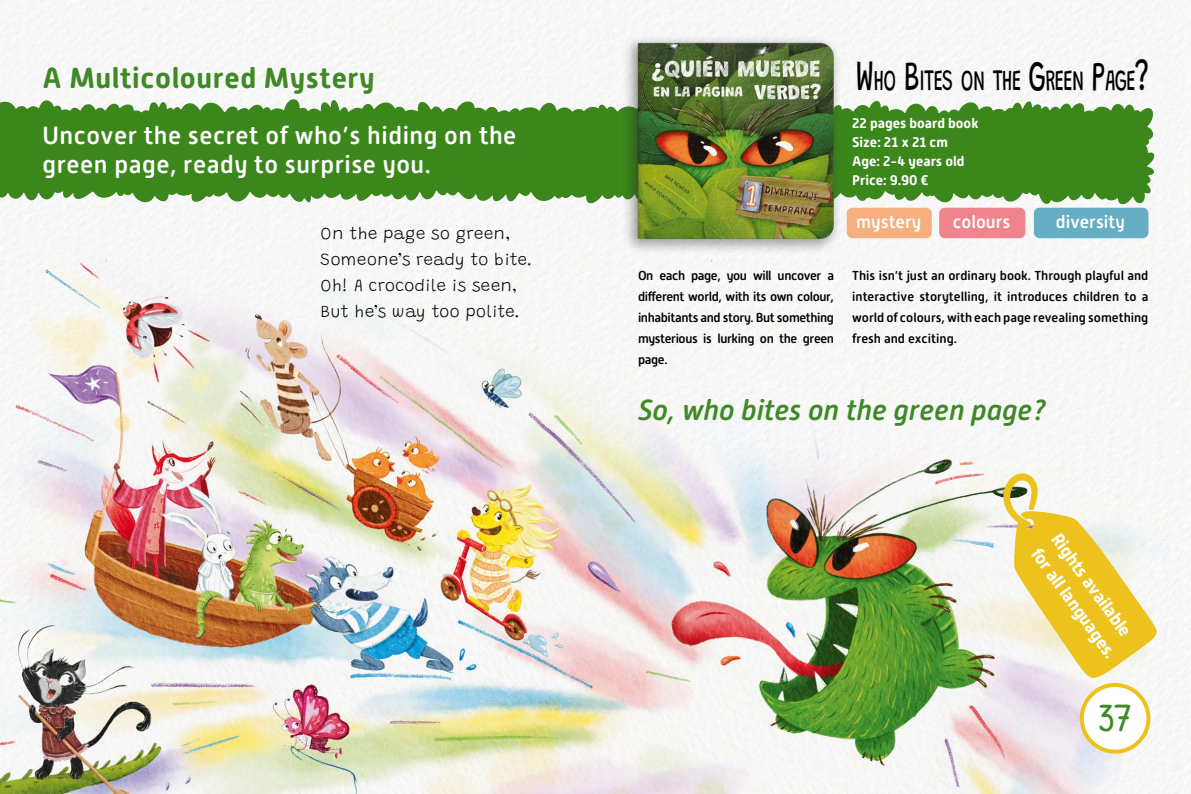
<style>
.page{position:relative;width:1191px;height:794px;background:#fff}
.page>*{position:absolute;margin:0;border:0;box-sizing:border-box;transform-origin:0 0}
.t1{font:700 38px "A Day Without Sun Text";color:#3f8926}
.t2{font:100 29.4px "Grandstander";letter-spacing:-.03em;color:#000;scale:.65 1}
.t3{font:italic 500 29px "Alwyn New Rounded";color:#3f8926}
.t4{font:700 29px "Alwyn New Rounded";letter-spacing:.02em;color:#3f8926}
.t5{font:500 25px/29px "Alwyn New Rounded";letter-spacing:.02em;color:#fff}
.t6{font:700 18px/25px "Alwyn New Rounded";color:#fff}
.t7{font:500 18px "Alwyn New Rounded";color:#fff}
.t8{font:100 17px/26px "Grandstander";letter-spacing:.03em;color:#000}
.t9{font:700 14px/19px "Alwyn New Rounded";color:#fff}
.t10{font:500 13px/21px "Alwyn New Rounded";letter-spacing:-.015em;color:#000;text-align:justify}
.s1{font-size:42px}
</style>
<div class="page">
<img style="left:0;top:8px;width:1183px;height:786px">
<svg style="left:0;top:98px;width:1154px;height:106px;background:#56973a"></svg>
<img style="left:608px;top:23px;width:248px;height:248px">
<svg style="left:1003px;top:472px;width:154px;height:206px"></svg>
<div style="left:1081px;top:685px;width:67px;height:66px;background:#fff;border-radius:50%"></div>
<div style="left:1079px;top:683px;width:71px;height:70px;border:4px solid #eec21c;border-radius:50%"></div>
<div style="left:846px;top:208px;width:85px;height:30px;background:#f6b080;border-radius:6px"></div>
<div style="left:939px;top:208px;width:86px;height:30px;background:#ef858c;border-radius:6px"></div>
<div style="left:1034px;top:208px;width:114px;height:30px;background:#65aec3;border-radius:6px"></div>
<h3 class="t4" style="left:43px;top:61px;width:333px">A Multicoloured Mystery</h3>
<h3 class="t5" style="left:43px;top:121px;width:475px">Uncover the secret of who’s hiding on the green page, ready to surprise you.</h3>
<h3 class="t8" style="left:320px;top:219px;width:214px">On the page so green,<br>Someone’s ready to bite.<br>Oh! A crocodile is seen,<br>But he’s way too polite.</h3>
<h2 class="t2" style="left:856px;top:58px;width:453px"><span class="s1">W</span>HO <span class="s1">B</span>ITES ON THE <span class="s1">G</span>REEN <span class="s1">P</span>AGE<span class="s1">?</span></h2>
<p class="t9" style="left:852px;top:114px;width:128px">22 pages board book<br>Size: 21 x 21 cm<br>Age: 2-4 years old<br>Price: 9.90 €</p>
<h3 class="t7" style="left:856px;top:212px;width:66px">mystery</h3>
<h3 class="t7" style="left:953px;top:212px;width:59px">colours</h3>
<h3 class="t7" style="left:1056px;top:212px;width:70px">diversity</h3>
<p class="t10" style="left:638px;top:265px;width:197px">On each page, you will uncover a different world, with its own colour, inhabitants and story. But something mysterious is lurking on the green page.</p>
<p class="t10" style="left:852px;top:265px;width:298px">This isn’t just an ordinary book. Through playful and interactive storytelling, it introduces children to a world of colours, with each page revealing something fresh and exciting.</p>
<h3 class="t3" style="left:638px;top:393px;width:409px">So, who bites on the green page?</h3>
<h3 class="t6" style="left:1065px;top:528px;width:133px;rotate:54deg">Rights available for all languages.</h3>
<h1 class="t1" style="left:1098px;top:690px;width:36px">37</h1>
</div>
